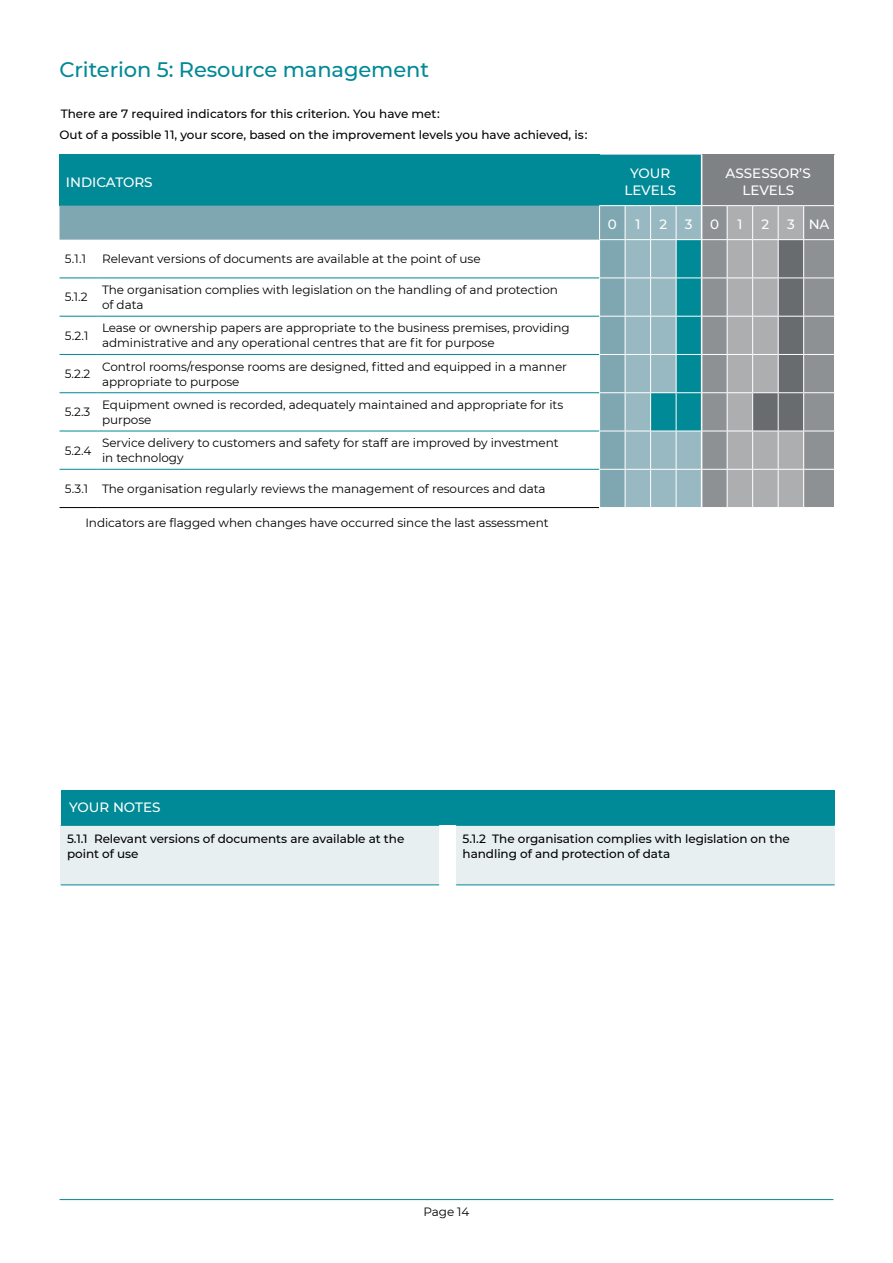
<style>
.page{position:relative;width:893px;height:1263px;background:#fff}
.page>*{position:absolute;margin:0;border:0;box-sizing:border-box;transform-origin:0 0}
.t1{font:500 21px "Montserrat";letter-spacing:-.005em;color:#008996}
.t2{font:500 13.5px/16.2px "Montserrat";color:#fff;text-align:center}
.t3{font:12px/15px "Montserrat";letter-spacing:-.005em;color:#000}
.t4{font:500 12px/15px "Montserrat";letter-spacing:-.005em;color:#000}
</style>
<div class="page">
<hr style="left:60px;top:1199px;width:773px;height:1px;background:#008996">
<div style="left:60px;top:155px;width:540px;height:51px;background:#008996"></div>
<svg style="left:60px;top:206px;width:539px;height:263px"></svg>
<hr style="left:60px;top:278px;width:38px;height:1px;background:#008996">
<hr style="left:98px;top:278px;width:501px;height:1px;background:#008996">
<hr style="left:60px;top:316px;width:38px;height:1px;background:#008996">
<hr style="left:98px;top:316px;width:501px;height:1px;background:#008996">
<hr style="left:60px;top:354px;width:38px;height:1px;background:#008996">
<hr style="left:98px;top:354px;width:501px;height:1px;background:#008996">
<hr style="left:60px;top:392px;width:38px;height:1px;background:#008996">
<hr style="left:98px;top:392px;width:501px;height:1px;background:#008996">
<hr style="left:60px;top:431px;width:38px;height:1px;background:#008996">
<hr style="left:98px;top:431px;width:501px;height:1px;background:#008996">
<hr style="left:60px;top:469px;width:38px;height:1px;background:#008996">
<hr style="left:98px;top:469px;width:501px;height:1px;background:#008996">
<hr style="left:60px;top:507px;width:38px;height:1px;background:#000">
<hr style="left:98px;top:507px;width:501px;height:1px;background:#000">
<svg style="left:599px;top:155px;width:235px;height:353px;background:#84a1a6"></svg>
<div style="left:61px;top:791px;width:774px;height:34px;background:#008996"></div>
<div style="left:61px;top:825px;width:378px;height:60px;background:#e8eff1"></div>
<hr style="left:61px;top:825px;width:378px;height:1px;background:#008996">
<hr style="left:61px;top:884px;width:378px;height:1px;background:#008996">
<div style="left:456px;top:825px;width:379px;height:60px;background:#e8eff1"></div>
<hr style="left:456px;top:825px;width:379px;height:1px;background:#008996">
<hr style="left:456px;top:884px;width:379px;height:1px;background:#008996">
<h1 class="t1" style="left:60px;top:55px;width:371px">Criterion 5: Resource management</h1>
<p class="t4" style="left:61px;top:106px;width:381px">There are 7 required indicators for this criterion. You have met:</p>
<p class="t4" style="left:60px;top:127px;width:529px">Out of a possible 11, your score, based on the improvement levels you have achieved, is:</p>
<p class="t2" style="left:66px;top:173px;width:88px">INDICATORS</p>
<p class="t2" style="left:624px;top:165px;width:53px">YOUR<br>LEVELS</p>
<p class="t2" style="left:726px;top:165px;width:87px">ASSESSOR’S<br>LEVELS</p>
<p class="t2" style="left:608px;top:216px;width:11px">0</p>
<p class="t2" style="left:635px;top:216px;width:6px">1</p>
<p class="t2" style="left:659px;top:216px;width:9px">2</p>
<p class="t2" style="left:685px;top:216px;width:9px">3</p>
<p class="t2" style="left:710px;top:216px;width:11px">0</p>
<p class="t2" style="left:737px;top:216px;width:6px">1</p>
<p class="t2" style="left:761px;top:216px;width:9px">2</p>
<p class="t2" style="left:787px;top:216px;width:44px">3 NA</p>
<p class="t3" style="left:65px;top:251px;width:23px">5.1.1</p>
<p class="t3" style="left:102px;top:251px;width:380px">Relevant versions of documents are available at the point of use</p>
<p class="t3" style="left:65px;top:289px;width:24px">5.1.2</p>
<p class="t3" style="left:102px;top:282px;width:457px">The organisation complies with legislation on the handling of and protection of data</p>
<p class="t3" style="left:65px;top:328px;width:25px">5.2.1</p>
<p class="t3" style="left:102px;top:320px;width:469px">Lease or ownership papers are appropriate to the business premises, providing administrative and any operational centres that are fit for purpose</p>
<p class="t3" style="left:65px;top:366px;width:27px">5.2.2</p>
<p class="t3" style="left:102px;top:358px;width:466px">Control rooms/response rooms are designed, fitted and equipped in a manner appropriate to purpose</p>
<p class="t3" style="left:65px;top:404px;width:27px">5.2.3</p>
<p class="t3" style="left:102px;top:397px;width:463px">Equipment owned is recorded, adequately maintained and appropriate for its purpose</p>
<p class="t3" style="left:65px;top:442px;width:28px">5.2.4</p>
<p class="t3" style="left:102px;top:435px;width:458px">Service delivery to customers and safety for staff are improved by investment in technology</p>
<p class="t3" style="left:65px;top:481px;width:482px">5.3.1 The organisation regularly reviews the management of resources and data</p>
<p class="t3" style="left:85px;top:515px;width:465px">Indicators are flagged when changes have occurred since the last assessment</p>
<p class="t2" style="left:69px;top:799px;width:93px">YOUR NOTES</p>
<p class="t4" style="left:67px;top:831px;width:339px">5.1.1 Relevant versions of documents are available at the point of use</p>
<p class="t4" style="left:463px;top:831px;width:329px">5.1.2 The organisation complies with legislation on the handling of and protection of data</p>
<p class="t3" style="left:423px;top:1204px;width:48px">Page 14</p>
</div>
